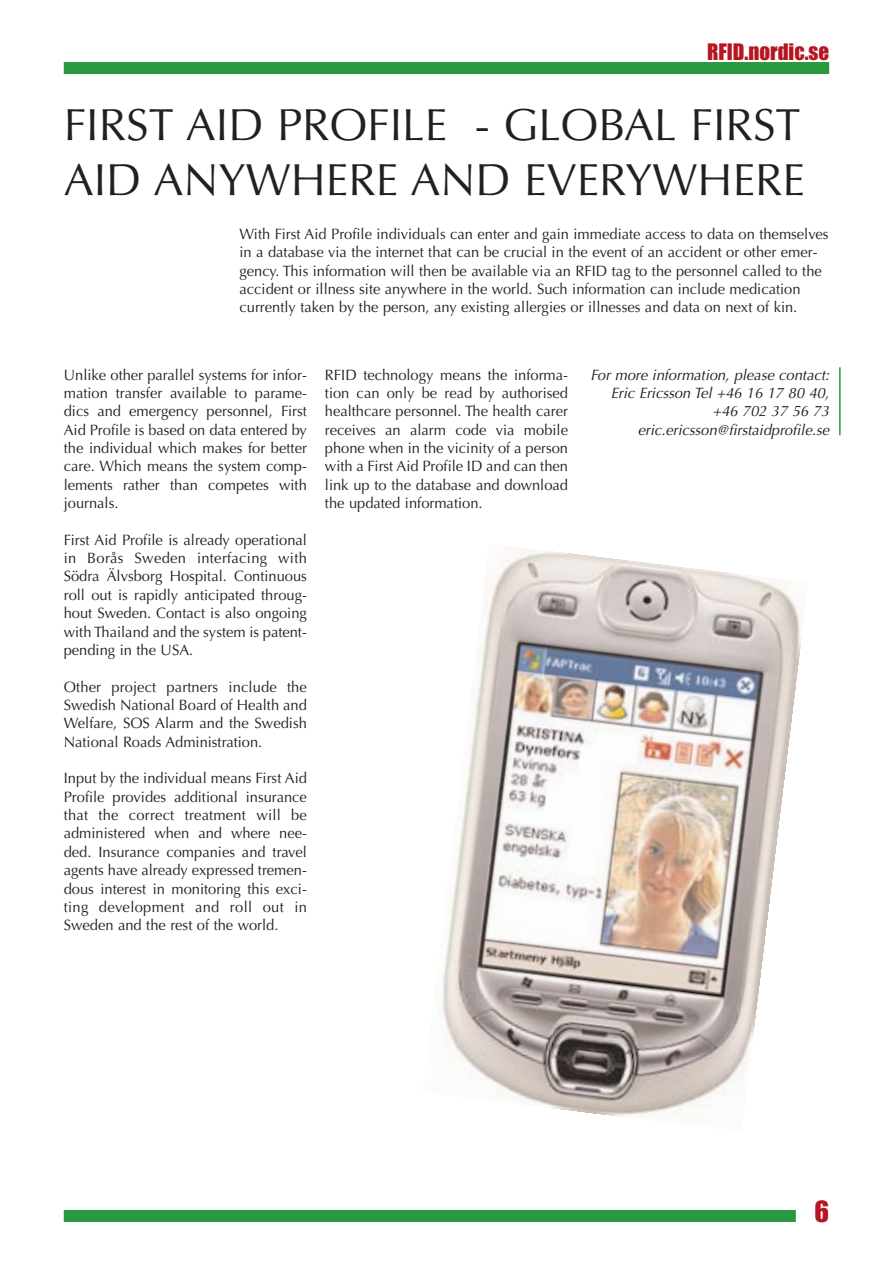
<style>
.page{position:relative;width:893px;height:1263px;background:#fff}
.page>*{position:absolute;margin:0;border:0;box-sizing:border-box;transform-origin:0 0}
.t1{font:45px/55.1px "Optima";color:#231f20}
.t2{font:27px "Impact";color:#b61620}
.t3{font:21px "Impact";color:#b61620}
.t4{font:15px/18.3px "Optima";color:#231f20;text-align:justify}
.t5{font:italic 15px/18.3px "Optima";color:#231f20;text-align:right}
</style>
<div class="page">
<div style="left:64px;top:62px;width:765px;height:12px;background:#2b993f"></div>
<div style="left:64px;top:1210px;width:732px;height:12px;background:#2b993f"></div>
<img style="left:442px;top:547px;width:360px;height:570px">
<hr style="left:839px;top:367px;width:2px;height:68px;background:#2b993f">
<h3 class="t3" style="left:707px;top:45px;width:124px">RFID.nordic.se</h3>
<h1 class="t1" style="left:64px;top:102px;width:743px">FIRST AID PROFILE - GLOBAL FIRST<br>AID ANYWHERE AND EVERYWHERE</h1>
<p class="t4" style="left:240px;top:226px;width:591px;text-align:left">With First Aid Profile individuals can enter and gain immediate access to data on themselves in a database via the internet that can be crucial in the event of an accident or other emer&shy;gency. This information will then be available via an RFID tag to the personnel called to the accident or illness site anywhere in the world. Such information can include medication currently taken by the person, any existing allergies or illnesses and data on next of kin.</p>
<p class="t4" style="left:64px;top:367px;width:245px">Unlike other parallel systems for infor&shy;mation transfer available to parame&shy;dics and emergency personnel, First Aid Profile is based on data entered by the individual which makes for better care. Which means the system comp&shy;lements rather than competes with journals.</p>
<p class="t4" style="left:64px;top:532px;width:245px">First Aid Profile is already operational in Borås Sweden interfacing with Södra Älvsborg Hospital. Continuous roll out is rapidly anticipated throug&shy;hout Sweden. Contact is also ongoing with Thailand and the system is patent&shy;pending in the USA.</p>
<p class="t4" style="left:64px;top:679px;width:245px">Other project partners include the Swedish National Board of Health and Welfare, SOS Alarm and the Swedish National Roads Administration.</p>
<p class="t4" style="left:64px;top:771px;width:245px">Input by the individual means First Aid Profile provides additional insurance that the correct treatment will be administered when and where nee&shy;ded. Insurance companies and travel agents have already expressed tremen&shy;dous interest in monitoring this exci&shy;ting development and roll out in Sweden and the rest of the world.</p>
<p class="t4" style="left:325px;top:367px;width:245px">RFID technology means the informa&shy;tion can only be read by authorised healthcare personnel. The health carer receives an alarm code via mobile phone when in the vicinity of a person with a First Aid Profile ID and can then link up to the database and download the updated information.</p>
<p class="t5" style="left:590px;top:367px;width:243px">For more information, please contact:<br>Eric Ericsson Tel +46 16 17 80 40, +46 702 37 56 73 eric.ericsson@firstaidprofile.se</p>
<h2 class="t2" style="left:815px;top:1202px;width:16px">6</h2>
</div>
